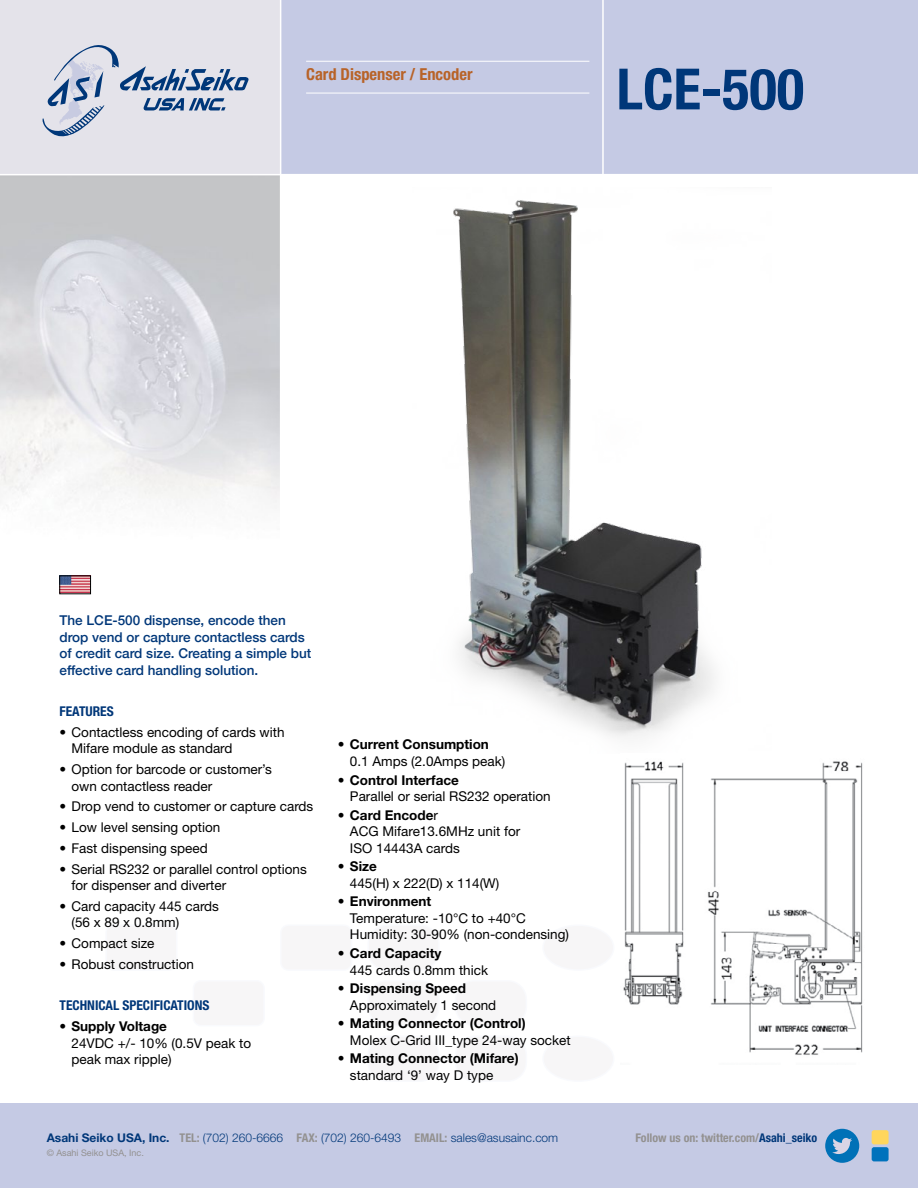
<style>
.page{position:relative;width:918px;height:1188px;background:#fff}
.page>*{position:absolute;margin:0;border:0;box-sizing:border-box;transform-origin:0 0}
.t1{font:700 condensed 57px "Helvetica Neue LT Std";color:#003779}
.t2{font:700 condensed 16.5px "Helvetica Neue LT Std";color:#b86328}
.t3{font:13.5px/16.5px "Helvetica Neue LT Std";color:#000}
.t4{font:500 13.5px/16.5px "Helvetica Neue";color:#003779}
.t5{font:700 13.5px/16.5px "Helvetica Neue LT Std";color:#000}
.t6{font:700 condensed 13.5px "Helvetica Neue LT Std";color:#003779}
.t7{font:300 12px "Helvetica Neue LT Std";color:#003779}
.t8{font:700 condensed 12px "Helvetica Neue LT Std";color:#939190}
.t9{font:9px "Helvetica Neue LT Std";color:#939190}
.s1{font-weight:700}
.s2{font-weight:400}
.s3{font-weight:700;font-stretch:condensed;color:#939190}
.s4{color:#003779}
</style>
<div class="page">
<div style="left:0;top:0;width:281px;height:174px;background:#e4e3ea"></div>
<div style="left:281px;top:0;width:637px;height:174px;background:#c5cae4"></div>
<div style="left:0;top:1104px;width:918px;height:84px;background:#c5cae4"></div>
<svg style="left:42px;top:45px;width:207px;height:92px"></svg>
<hr style="left:602px;top:0;width:2px;height:174px;background:#fff">
<div style="left:872px;top:1130px;width:17px;height:14px;background:#ffd65c;border-radius:2px"></div>
<div style="left:872px;top:1147px;width:17px;height:14px;background:#0072bc;border-radius:2px"></div>
<hr style="left:306px;top:61px;width:283px;height:1px;background:#fff">
<hr style="left:306px;top:93px;width:283px;height:1px;background:#fff">
<div style="left:105px;top:924px;width:72px;height:47px;background:#f7f6f7;border:2px solid #f9fafd;border-radius:7px"></div>
<div style="left:280px;top:924px;width:72px;height:47px;background:#f7f6f7;border:2px solid #f9fafd;border-radius:7px"></div>
<div style="left:368px;top:924px;width:72px;height:47px;background:#f7f6f7;border:2px solid #f9fafd;border-radius:19px"></div>
<div style="left:542px;top:924px;width:72px;height:47px;background:#f7f6f7;border:2px solid #f9fafd;border-radius:50%"></div>
<div style="left:193px;top:980px;width:72px;height:46px;background:#f7f6f7;border:2px solid #f9fafd;border-radius:7px"></div>
<div style="left:368px;top:980px;width:72px;height:46px;background:#f7f6f7;border:2px solid #f9fafd;border-radius:19px"></div>
<div style="left:455px;top:980px;width:72px;height:46px;background:#f7f6f7;border:2px solid #f9fafd;border-radius:19px"></div>
<div style="left:368px;top:1036px;width:72px;height:46px;background:#f7f6f7;border:2px solid #f9fafd;border-radius:19px"></div>
<div style="left:455px;top:1036px;width:72px;height:46px;background:#f7f6f7;border:2px solid #f9fafd;border-radius:19px"></div>
<div style="left:542px;top:1036px;width:72px;height:46px;background:#f7f6f7;border:2px solid #f9fafd;border-radius:50%"></div>
<img style="left:0;top:175px;width:280px;height:331px">
<div style="left:825px;top:1129px;width:34px;height:34px;background:#0071b7;border-radius:50%"></div>
<svg style="left:832px;top:1138px;width:20px;height:16px"></svg>
<hr style="left:280px;top:0;width:1px;height:603px;background:#fff">
<img style="left:453px;top:200px;width:261px;height:537px">
<img style="left:62px;top:578px;width:27px;height:14px">
<img style="left:623px;top:761px;width:240px;height:294px">
<p class="t2" style="left:306px;top:65px;width:168px">Card Dispenser / Encoder</p>
<h1 class="t1" style="left:617px;top:55px;width:189px">LCE-500</h1>
<p class="t4" style="left:60px;top:612px;width:253px">The LCE-500 dispense, encode then drop vend or capture contactless cards of credit card size. Creating a simple but effective card handling solution.</p>
<p class="t6" style="left:60px;top:703px;width:56px">FEATURES</p>
<p class="t3" style="left:72px;top:724px;width:215px;text-indent:-12px">• Contactless encoding of cards with<br>Mifare module as standard</p>
<p class="t3" style="left:72px;top:761px;width:202px;text-indent:-12px">• Option for barcode or customer’s own contactless reader</p>
<p class="t3" style="left:60px;top:798px;width:255px">• Drop vend to customer or capture cards</p>
<p class="t3" style="left:60px;top:819px;width:162px">• Low level sensing option</p>
<p class="t3" style="left:60px;top:840px;width:150px">• Fast dispensing speed</p>
<p class="t3" style="left:72px;top:860px;width:237px;text-indent:-12px">• Serial RS232 or parallel control options for dispenser and diverter</p>
<p class="t3" style="left:72px;top:898px;width:149px;text-indent:-12px">• Card capacity 445 cards (56 x 89 x 0.8mm)</p>
<p class="t3" style="left:60px;top:935px;width:96px">• Compact size</p>
<p class="t3" style="left:60px;top:956px;width:136px">• Robust construction</p>
<p class="t6" style="left:60px;top:997px;width:151px">TECHNICAL SPECIFICATIONS</p>
<p class="t3" style="left:72px;top:1018px;width:181px;text-indent:-12px">• <span class="s1">Supply Voltage<br></span>24VDC +/- 10% (0.5V peak to peak max ripple)</p>
<p class="t3" style="left:350px;top:736px;width:157px;text-indent:-12px">• <span class="s1">Current Consumption<br></span>0.1 Amps (2.0Amps peak)</p>
<p class="t3" style="left:350px;top:771px;width:202px;text-indent:-12px">• <span class="s1">Control Interface<br></span>Parallel or serial RS232 operation</p>
<p class="t3" style="left:350px;top:807px;width:172px;text-indent:-12px">• <span class="s1">Card Encode</span>r<br>ACG Mifare13.6MHz unit for<br>ISO 14443A cards</p>
<p class="t3" style="left:350px;top:858px;width:151px;text-indent:-12px">• <span class="s1">Size<br></span>445(H) x 222(D) x 114(W)</p>
<p class="t3" style="left:350px;top:893px;width:221px;text-indent:-12px">• <span class="s1">Environment<br></span>Temperature: -10°C to +40°C<br>Humidity: 30-90% (non-condensing)</p>
<p class="t3" style="left:350px;top:945px;width:140px;text-indent:-12px">• <span class="s1">Card Capacity<br></span>445 cards 0.8mm thick</p>
<p class="t3" style="left:350px;top:980px;width:148px;text-indent:-12px">• <span class="s1">Dispensing Speed<br></span>Approximately 1 second</p>
<p class="t3" style="left:350px;top:1015px;width:222px;text-indent:-12px">• <span class="s1">Mating Connector (Control)<br></span>Molex C-Grid III_type 24-way socket</p>
<p class="t5" style="left:350px;top:1050px;width:170px;text-indent:-12px"><span class="s2">•</span> Mating Connector (Mifare) <span class="s2">standard ‘9’ way D type</span></p>
<p class="t7" style="left:47px;top:1130px;width:513px"><span class="s1">Asahi Seiko USA, Inc.</span> <span class="s3">TEL:</span> (702) 260-6666 <span class="s3">FAX:</span> (702) 260-6493 <span class="s3">EMAIL:</span> sales@asusainc.com</p>
<p class="t9" style="left:47px;top:1148px;width:99px">© Asahi Seiko USA, Inc.</p>
<p class="t8" style="left:635px;top:1130px;width:183px">Follow us on: twitter.com/<span class="s4">Asahi_seiko</span></p>
</div>
